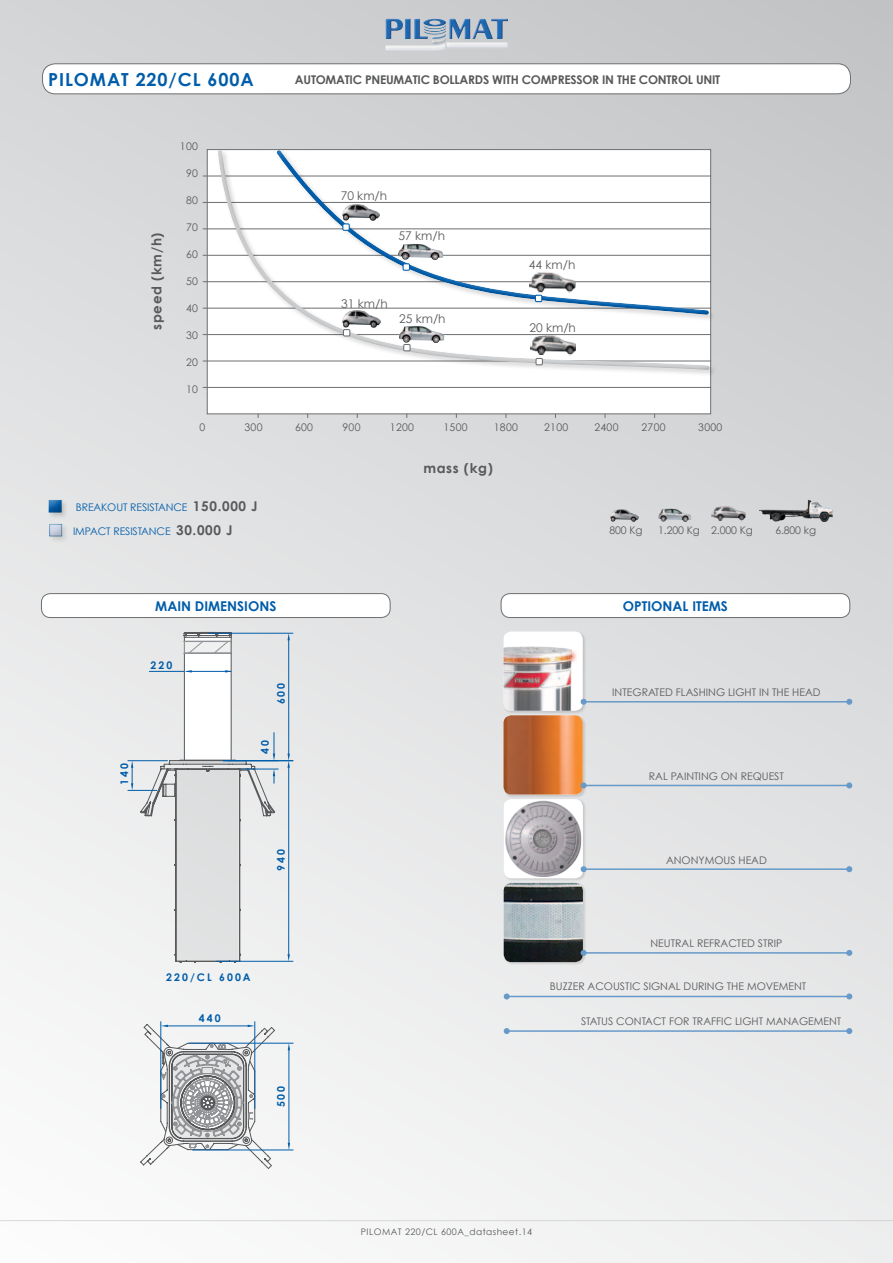
<style>
.page{position:relative;width:893px;height:1263px;background:#fff}
.page>*{position:absolute;margin:0;border:0;box-sizing:border-box;transform-origin:0 0}
.t1{font:700 18px "Century Gothic";letter-spacing:.05em;color:#005daa}
.t2{font:700 13.5px "Century Gothic";color:#005daa}
.t3{font:700 13.5px "Century Gothic";color:#58595b}
.t4{font:700 12px "Century Gothic";letter-spacing:-.02em;color:#58595b}
.t5{font:12px "Century Gothic";color:#58595b}
.t6{font:10.5px "Century Gothic";color:#58595b}
.t7{font:10.5px "Century Gothic";letter-spacing:-.01em;color:#005daa}
.t8{font:700 10.5px "Century Gothic";letter-spacing:.2em;color:#005daa}
.t9{font:9px "Century Gothic";letter-spacing:.05em;color:#58595b}
.s1{font-weight:700;font-size:13.5px;color:#58595b}
</style>
<div class="page">
<div style="left:0;top:0;width:893px;height:1263px;background:linear-gradient(to bottom,#caccce,#f5f6f6)"></div>
<div style="left:43px;top:64px;width:807px;height:30px;background:#fff;border-radius:13px"></div>
<div style="left:42px;top:63px;width:809px;height:31px;border:1px solid #6d6f71;border-radius:13px"></div>
<div style="left:0;top:1217px;width:893px;height:7px;background:#f4f5f5"></div>
<div style="left:0;top:1217px;width:893px;height:5px;background:#231f20;opacity:.72"></div>
<img style="left:385px;top:17px;width:123px;height:34px">
<img style="left:611px;top:509px;width:27px;height:12px">
<img style="left:711px;top:506px;width:35px;height:15px">
<img style="left:658px;top:509px;width:34px;height:12px">
<div style="left:48px;top:522px;width:21px;height:22px;background:#231f20;opacity:.2"></div>
<div style="left:47px;top:523px;width:15px;height:15px;background:#231f20;opacity:.3"></div>
<div style="left:47px;top:498px;width:22px;height:22px;background:#231f20;opacity:.2"></div>
<div style="left:47px;top:499px;width:15px;height:15px;background:#231f20;opacity:.3"></div>
<div style="left:501px;top:594px;width:349px;height:23px;background:#fff;border-radius:9px"></div>
<div style="left:501px;top:593px;width:349px;height:25px;border:1px solid #6d6f71;border-radius:9px"></div>
<div style="left:41px;top:594px;width:349px;height:23px;background:#fff;border-radius:9px"></div>
<div style="left:41px;top:593px;width:349px;height:25px;border:1px solid #6d6f71;border-radius:9px"></div>
<img style="left:759px;top:500px;width:73px;height:21px">
<div style="left:503px;top:631px;width:83px;height:83px;background:#231f20;opacity:.15"></div>
<div style="left:503px;top:631px;width:80px;height:80px;background:#fff;border-radius:8px"></div>
<img style="left:503px;top:646px;width:80px;height:65px">
<hr style="left:584px;top:701px;width:265px;height:1px;background:#679ac9">
<svg style="left:581px;top:699px;width:6px;height:6px"></svg>
<svg style="left:846px;top:699px;width:6px;height:6px"></svg>
<div style="left:503px;top:798px;width:83px;height:84px;background:#231f20;opacity:.15"></div>
<div style="left:504px;top:799px;width:79px;height:79px;background:#fff;border-radius:8px"></div>
<img style="left:505px;top:800px;width:76px;height:77px">
<hr style="left:584px;top:868px;width:265px;height:2px;background:#679ac9">
<svg style="left:581px;top:866px;width:6px;height:6px"></svg>
<svg style="left:846px;top:866px;width:6px;height:6px"></svg>
<div style="left:503px;top:715px;width:83px;height:83px;background:#231f20;opacity:.15"></div>
<img style="left:503px;top:715px;width:80px;height:79px">
<hr style="left:584px;top:785px;width:265px;height:1px;background:#679ac9">
<svg style="left:581px;top:782px;width:6px;height:6px"></svg>
<svg style="left:846px;top:782px;width:6px;height:6px"></svg>
<div style="left:503px;top:882px;width:83px;height:83px;background:#231f20;opacity:.15"></div>
<img style="left:504px;top:883px;width:79px;height:79px">
<hr style="left:507px;top:996px;width:342px;height:1px;background:#679ac9">
<svg style="left:504px;top:993px;width:6px;height:6px"></svg>
<svg style="left:846px;top:993px;width:6px;height:6px"></svg>
<hr style="left:507px;top:1030px;width:342px;height:2px;background:#679ac9">
<svg style="left:504px;top:1028px;width:6px;height:6px"></svg>
<svg style="left:846px;top:1028px;width:6px;height:6px"></svg>
<hr style="left:584px;top:952px;width:265px;height:2px;background:#679ac9">
<svg style="left:581px;top:950px;width:6px;height:6px"></svg>
<svg style="left:846px;top:950px;width:6px;height:6px"></svg>
<hr style="left:189px;top:1043px;width:104px;height:1px;background:#005daa">
<hr style="left:192px;top:1150px;width:101px;height:1px;background:#005daa">
<hr style="left:289px;top:1050px;width:1px;height:93px;background:#005daa">
<svg style="left:288px;top:1043px;width:2px;height:7px"></svg>
<svg style="left:288px;top:1143px;width:2px;height:7px"></svg>
<hr style="left:208px;top:633px;width:85px;height:1px;background:#005daa">
<hr style="left:288px;top:640px;width:1px;height:113px;background:#005daa">
<svg style="left:287px;top:633px;width:3px;height:7px"></svg>
<hr style="left:223px;top:760px;width:70px;height:1px;background:#005daa">
<hr style="left:216px;top:961px;width:77px;height:1px;background:#005daa">
<hr style="left:288px;top:768px;width:1px;height:186px;background:#005daa">
<svg style="left:287px;top:753px;width:3px;height:15px"></svg>
<svg style="left:287px;top:954px;width:3px;height:7px"></svg>
<hr style="left:242px;top:769px;width:36px;height:1px;background:#005daa">
<svg style="left:128px;top:632px;width:147px;height:537px"></svg>
<div style="left:207px;top:149px;width:504px;height:265px;background:#fff;border:1px solid #6d6f71"></div>
<hr style="left:203px;top:229px;width:508px;height:1px;background:#6d6f71">
<hr style="left:203px;top:255px;width:508px;height:1px;background:#6d6f71">
<hr style="left:203px;top:281px;width:508px;height:1px;background:#6d6f71">
<hr style="left:203px;top:308px;width:508px;height:1px;background:#6d6f71">
<hr style="left:203px;top:334px;width:508px;height:1px;background:#6d6f71">
<hr style="left:203px;top:176px;width:508px;height:1px;background:#6d6f71">
<hr style="left:203px;top:202px;width:508px;height:1px;background:#6d6f71">
<hr style="left:203px;top:361px;width:508px;height:1px;background:#6d6f71">
<hr style="left:203px;top:387px;width:508px;height:1px;background:#6d6f71">
<div style="left:217px;top:149px;width:500px;height:228px;background:#231f20;opacity:.2"></div>
<div style="left:221px;top:150px;width:491px;height:222px;background:#231f20;opacity:.4"></div>
<div style="left:343px;top:330px;width:7px;height:6px;background:#fff"></div>
<div style="left:343px;top:329px;width:7px;height:7px;border:1px solid #6d6f71"></div>
<img style="left:343px;top:311px;width:37px;height:16px">
<div style="left:404px;top:344px;width:6px;height:7px;background:#fff"></div>
<div style="left:403px;top:344px;width:8px;height:7px;border:1px solid #6d6f71"></div>
<img style="left:399px;top:326px;width:45px;height:17px">
<div style="left:536px;top:358px;width:6px;height:7px;background:#fff"></div>
<div style="left:535px;top:358px;width:8px;height:7px;border:1px solid #6d6f71"></div>
<img style="left:529px;top:335px;width:47px;height:21px">
<h1 class="t1" style="left:48px;top:68px;width:206px">PILOMAT 220/CL 600A</h1>
<p class="t4" style="left:295px;top:72px;width:427px">AUTOMATIC PNEUMATIC BOLLARDS WITH COMPRESSOR IN THE CONTROL UNIT</p>
<p class="t3" style="left:148px;top:330px;width:99px;rotate:-90deg">SPEED (KM/H)</p>
<p class="t6" style="left:180px;top:140px;width:20px">100</p>
<p class="t6" style="left:186px;top:167px;width:13px">90</p>
<p class="t6" style="left:186px;top:194px;width:13px">80</p>
<p class="t6" style="left:186px;top:221px;width:13px">70</p>
<p class="t6" style="left:186px;top:248px;width:13px">60</p>
<p class="t6" style="left:186px;top:275px;width:13px">50</p>
<p class="t6" style="left:186px;top:302px;width:13px">40</p>
<p class="t6" style="left:186px;top:329px;width:13px">30</p>
<p class="t6" style="left:186px;top:356px;width:13px">20</p>
<p class="t6" style="left:186px;top:383px;width:13px">10</p>
<p class="t5" style="left:341px;top:188px;width:48px">70 KM/H</p>
<p class="t5" style="left:399px;top:228px;width:48px">57 KM/H</p>
<p class="t5" style="left:341px;top:296px;width:48px">31 KM/H</p>
<p class="t5" style="left:399px;top:312px;width:48px">25 KM/H</p>
<p class="t5" style="left:529px;top:257px;width:48px">44 KM/H</p>
<p class="t5" style="left:529px;top:320px;width:48px">20 KM/H</p>
<p class="t6" style="left:200px;top:421px;width:7px">0</p>
<p class="t6" style="left:244px;top:421px;width:20px">300</p>
<p class="t6" style="left:295px;top:421px;width:20px">600</p>
<p class="t6" style="left:342px;top:421px;width:20px">900</p>
<p class="t6" style="left:390px;top:421px;width:26px">1200</p>
<p class="t6" style="left:443px;top:421px;width:26px">1500</p>
<p class="t6" style="left:494px;top:421px;width:26px">1800</p>
<p class="t6" style="left:544px;top:421px;width:26px">2100</p>
<p class="t6" style="left:594px;top:421px;width:26px">2400</p>
<p class="t6" style="left:641px;top:421px;width:26px">2700</p>
<p class="t6" style="left:698px;top:421px;width:26px">3000</p>
<p class="t3" style="left:423px;top:459px;width:71px">MASS (KG)</p>
<p class="t7" style="left:76px;top:501px;width:39px">BREAKOUT</p>
<p class="t7" style="left:130px;top:501px;width:129px">RESISTANCE <span class="s1">150.000 J</span></p>
<p class="t7" style="left:73px;top:525px;width:161px">IMPACT RESISTANCE <span class="s1">30.000 J</span></p>
<p class="t6" style="left:609px;top:524px;width:35px">800 KG</p>
<p class="t6" style="left:658px;top:524px;width:96px">1.200 KG 2.000 KG</p>
<p class="t6" style="left:775px;top:524px;width:42px">6.800 KG</p>
<p class="t2" style="left:155px;top:597px;width:123px">MAIN DIMENSIONS</p>
<p class="t2" style="left:623px;top:597px;width:10px">OPTIONAL</p>
<p class="t2" style="left:692px;top:597px;width:37px">ITEMS</p>
<p class="t8" style="left:151px;top:658px;width:23px">220</p>
<p class="t8" style="left:118px;top:785px;width:23px;rotate:-90deg">140</p>
<p class="t8" style="left:274px;top:704px;width:23px;rotate:-90deg">600</p>
<p class="t8" style="left:258px;top:754px;width:15px;rotate:-90deg">40</p>
<p class="t8" style="left:274px;top:871px;width:23px;rotate:-90deg">940</p>
<p class="t8" style="left:166px;top:971px;width:39px">220/CL</p>
<p class="t8" style="left:219px;top:971px;width:33px">600A</p>
<p class="t8" style="left:199px;top:1012px;width:23px">440</p>
<p class="t8" style="left:274px;top:1107px;width:23px;rotate:-90deg">500</p>
<p class="t6" style="left:612px;top:685px;width:94px">INTEGRATED FLASHING</p>
<p class="t6" style="left:728px;top:685px;width:94px">LIGHT IN TH E H EAD</p>
<p class="t6" style="left:649px;top:770px;width:137px">RAL PAINTING ON REQUEST</p>
<p class="t6" style="left:666px;top:854px;width:88px">ANONYMOUS HEAD</p>
<p class="t6" style="left:650px;top:936px;width:114px">NEUTRAL REFRACTED STRIP</p>
<p class="t6" style="left:550px;top:980px;width:46px">BUZZER ACOUSTIC</p>
<p class="t6" style="left:643px;top:980px;width:8px">SIGNAL</p>
<p class="t6" style="left:683px;top:980px;width:8px">DURING</p>
<p class="t6" style="left:727px;top:980px;width:29px">THE MOVEMENT</p>
<p class="t6" style="left:581px;top:1014px;width:262px">STATUS CONTACT FOR TRAFFIC LIGHT MANAGEMENT</p>
<p class="t9" style="left:361px;top:1226px;width:173px">PILOMAT 220/CL 600A_DATASHEET.14</p>
</div>
